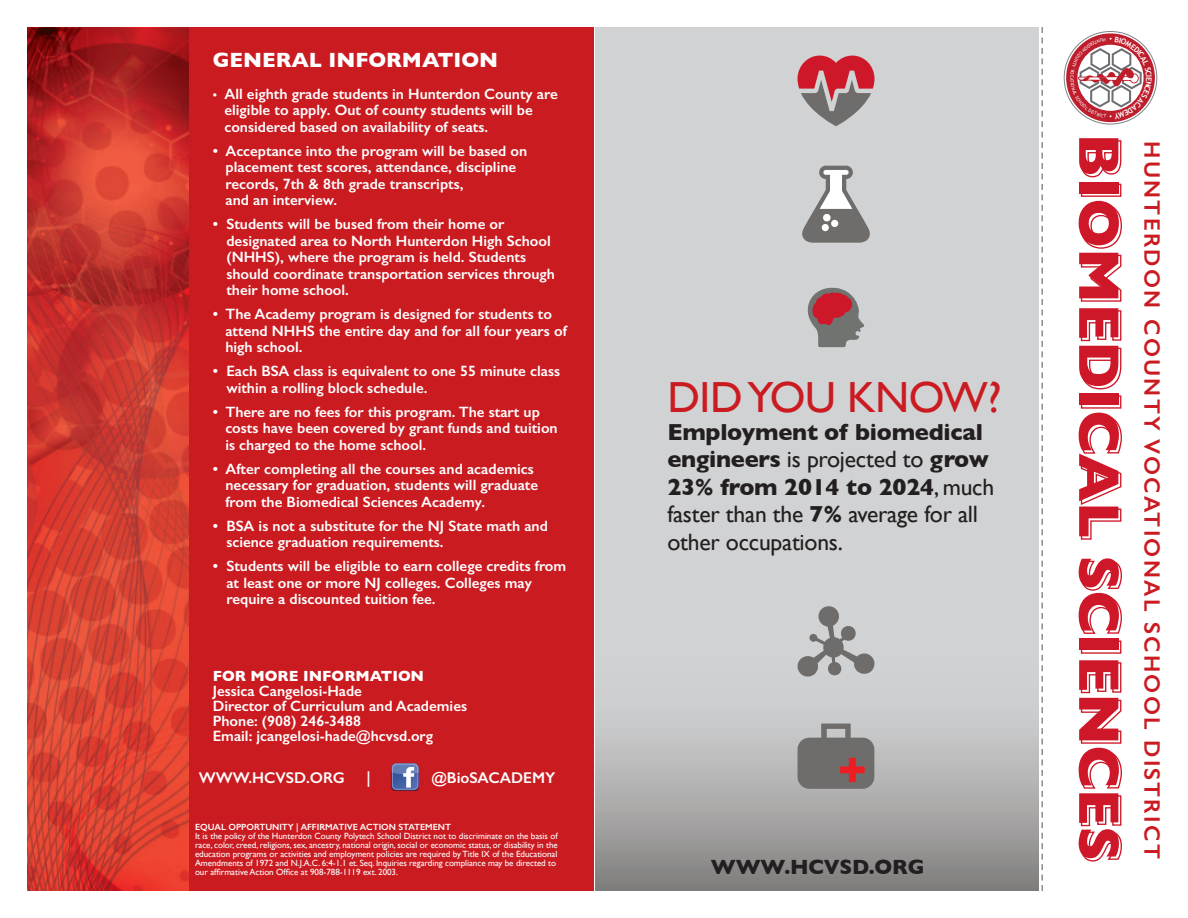
<style>
.page{position:relative;width:1188px;height:918px;background:#fff}
.page>*{position:absolute;margin:0;border:0;box-sizing:border-box;transform-origin:0 0}
.t1{font:700 57.9px "Gill Sans";color:#ce1728}
.quote{font:43.5px "Gill Sans";letter-spacing:-.01em;color:#ca1b21}
.quote-2{font:23.7px/27.6px "Gill Sans";letter-spacing:-.01em;color:#231f20}
.t2{font:600 22.5px "Gill Sans";letter-spacing:.1em;color:#ca1b21}
.t3{font:700 21px "Gill Sans";color:#fff}
.t4{font:700 21px "Gill Sans";letter-spacing:-.01em;color:#231f20}
.t5{font:600 15.6px "Gill Sans";color:#fff}
.sidebar_text{font:600 15px/16.5px "Gill Sans";color:#fff}
.course_description{font:9px/9px "Gill Sans";letter-spacing:-.005em;color:#fff}
.Course_title{font:600 9px "Gill Sans";letter-spacing:-.005em;color:#fff}
.s1{font-size:12px}
.s2{font-weight:700}
</style>
<div class="page">
<img style="left:27px;top:27px;width:162px;height:864px">
<svg style="left:595px;top:27px;width:443px;height:864px"></svg>
<div style="left:189px;top:27px;width:405px;height:864px;background:#ca1b21"></div>
<svg style="left:1066px;top:33px;width:89px;height:89px"></svg>
<svg style="left:1041px;top:27px;width:2px;height:864px"></svg>
<svg style="left:1080px;top:140px;width:42px;height:38px"></svg>
<div style="left:1081px;top:184px;width:40px;height:13px;border:1px solid #ce1728"></div>
<svg style="left:1080px;top:202px;width:42px;height:100px"></svg>
<svg style="left:1080px;top:310px;width:42px;height:80px"></svg>
<div style="left:1081px;top:395px;width:40px;height:14px;border:1px solid #ce1728"></div>
<svg style="left:1080px;top:414px;width:42px;height:126px"></svg>
<svg style="left:1080px;top:560px;width:42px;height:74px"></svg>
<div style="left:1081px;top:641px;width:40px;height:13px;border:1px solid #ce1728"></div>
<svg style="left:1080px;top:662px;width:42px;height:200px"></svg>
<svg style="left:798px;top:56px;width:77px;height:70px"></svg>
<svg style="left:802px;top:166px;width:68px;height:77px"></svg>
<div style="left:831px;top:220px;width:8px;height:7px;background:#fff;border-radius:50%"></div>
<div style="left:823px;top:214px;width:8px;height:7px;background:#fff;border-radius:50%"></div>
<div style="left:822px;top:224px;width:7px;height:7px;background:#fff;border-radius:50%"></div>
<svg style="left:797px;top:605px;width:79px;height:73px"></svg>
<svg style="left:806px;top:286px;width:60px;height:61px"></svg>
<svg style="left:798px;top:724px;width:76px;height:65px"></svg>
<img style="left:390px;top:763px;width:29px;height:27px">
<svg style="left:1070px;top:37px;width:82px;height:82px"></svg>
<p class="t3" style="left:213px;top:44px;width:287px">GENERAL INFORMATION</p>
<p class="sidebar_text" style="left:224px;top:85px;width:335px;text-indent:-12px"><span class="s1">•</span> All eighth grade students in Hunterdon County are eligible to apply. Out of county students will be considered based on availability of seats.</p>
<p class="sidebar_text" style="left:226px;top:142px;width:303px;text-indent:-13px">• Acceptance into the program will be based on placement test scores, attendance, discipline records, 7th &amp; 8th grade transcripts,<br>and an interview.</p>
<p class="sidebar_text" style="left:226px;top:216px;width:330px;text-indent:-14px">• Students will be bused from their home or designated area to North Hunterdon High School (NHHS), where the program is held. Students should coordinate transportation services through their home school.</p>
<p class="sidebar_text" style="left:225px;top:306px;width:343px;text-indent:-13px">• The Academy program is designed for students to attend NHHS the entire day and for all four years of high school.</p>
<p class="sidebar_text" style="left:226px;top:363px;width:335px;text-indent:-14px">• Each BSA class is equivalent to one 55 minute class within a rolling block schedule.</p>
<p class="sidebar_text" style="left:225px;top:403px;width:334px;text-indent:-13px">• There are no fees for this program. The start up costs have been covered by grant funds and tuition is charged to the home school.</p>
<p class="sidebar_text" style="left:226px;top:460px;width:314px;text-indent:-13px">• After completing all the courses and academics necessary for graduation, students will graduate from the Biomedical Sciences Academy.</p>
<p class="sidebar_text" style="left:226px;top:517px;width:323px;text-indent:-14px">• BSA is not a substitute for the NJ State math and science graduation requirements.</p>
<p class="sidebar_text" style="left:226px;top:558px;width:341px;text-indent:-14px">• Students will be eligible to earn college credits from at least one or more NJ colleges. Colleges may require a discounted tuition fee.</p>
<p class="sidebar_text" style="left:213px;top:668px;width:213px;line-height:15px"><span class="s2">FOR MORE INFORMATION<br></span>Jessica Cangelosi-Hade</p>
<p class="sidebar_text" style="left:213px;top:698px;width:256px;line-height:15px">Director of Curriculum and Academies<br>Phone: (908) 246-3488<br>Email: jcangelosi-hade@hcvsd.org</p>
<p class="t5" style="left:199px;top:768px;width:147px">WWW.HCVSD.ORG</p>
<p class="t5" style="left:366px;top:768px;width:6px">|</p>
<p class="t5" style="left:432px;top:768px;width:125px">@BioSACADEMY</p>
<p class="Course_title" style="left:195px;top:822px;width:257px">EQUAL OPPORTUNITY | AFFIRMATIVE ACTION STATEMENT</p>
<p class="course_description" style="left:195px;top:832px;width:364px">It is the policy of the Hunterdon County Polytech School District not to discriminate on the basis of race, color, creed, religions, sex, ancestry, national origin, social or economic status, or disability in the education programs or activities and employment policies are required by Title IX of the Educational Amendments of 1972 and N.J.A.C. 6:4-1.1 et. Seq. Inquiries regarding compliance may be directed to our affirmative Action Office at 908-788-1119 ext. 2003.</p>
<p class="quote" style="left:667px;top:372px;width:336px">DID YOU KNOW?</p>
<p class="quote-2" style="left:667px;top:418px;width:328px"><span class="s2">Employment of biomedical engineers</span> is projected to <span class="s2">grow<br>23% from 2014 to 2024</span>, much faster than the <span class="s2">7%</span> average for all other occupations.</p>
<p class="t4" style="left:711px;top:850px;width:215px">WWW.HCVSD.ORG</p>
<p class="t1" style="left:1145px;top:133px;width:730px;rotate:90deg">BIOMEDICAL SCIENCES</p>
<p class="t2" style="left:1166px;top:141px;width:719px;rotate:90deg">HUNTERDON COUNTY VOCATIONAL SCHOOL DISTRICT</p>
</div>
